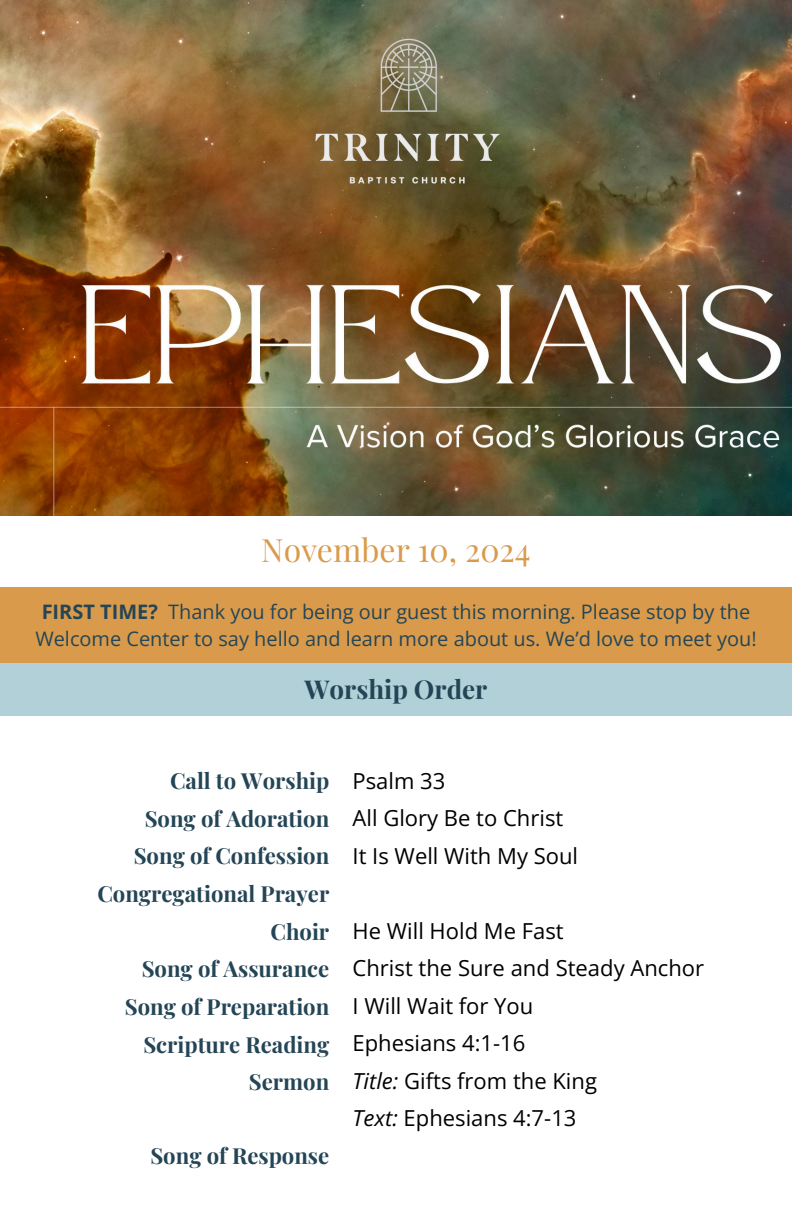
<style>
.page{position:relative;width:792px;height:1224px;background:#fff}
.page>*{position:absolute;margin:0;border:0;box-sizing:border-box;transform-origin:0 0}
.t1{font:32px "Playfair Display";color:#d99b4b}
.t2{font:700 26px "Playfair Display";color:#244556}
.t3{font:22px "Open Sans";color:#000}
.t4{font:700 22px/37.6px "Playfair Display";color:#244556;text-align:right}
.t5{font:20px/27px "Open Sans";color:#244556;text-align:center}
.s1{font-weight:700}
.s2{font-style:italic}
</style>
<div class="page">
<div style="left:0;top:663px;width:792px;height:53px;background:#b1d0d7"></div>
<div style="left:0;top:587px;width:792px;height:76px;background:#d99b4b"></div>
<img style="left:0;top:0;width:792px;height:515px">
<img style="left:307px;top:31px;width:201px;height:160px">
<h2 class="t1" style="left:261px;top:528px;width:271px">November 10, 2024</h2>
<p class="t5" style="left:35px;top:598px;width:723px"><span class="s1">FIRST TIME?</span> Thank you for being our guest this morning. Please stop by the<br>Welcome Center to say hello and learn more about us. We’d love to meet you!</p>
<p class="t2" style="left:305px;top:671px;width:184px">Worship Order</p>
<h3 class="t4" style="left:97px;top:761px;width:233px">Call to Worship<br>Song of Adoration<br>Song of Confession<br>Congregational Prayer<br>Choir<br>Song of Assurance<br>Song of Preparation<br>Scripture Reading<br>Sermon</h3>
<h3 class="t4" style="left:150px;top:1136px;width:180px">Song of Response</h3>
<p class="t3" style="left:353px;top:765px;width:94px">Psalm 33</p>
<p class="t3" style="left:353px;top:803px;width:212px">All Glory Be to Christ</p>
<p class="t3" style="left:353px;top:840px;width:227px">It Is Well With My Soul</p>
<p class="t3" style="left:353px;top:915px;width:213px">He Will Hold Me Fast</p>
<p class="t3" style="left:353px;top:953px;width:353px">Christ the Sure and Steady Anchor</p>
<p class="t3" style="left:353px;top:990px;width:182px">I Will Wait for You</p>
<p class="t3" style="left:353px;top:1028px;width:174px">Ephesians 4:1-16</p>
<p class="t3" style="left:353px;top:1065px;width:246px"><span class="s2">Title:</span> Gifts from the King</p>
<p class="t3" style="left:353px;top:1103px;width:225px"><span class="s2">Text:</span> Ephesians 4:7-13</p>
</div>
